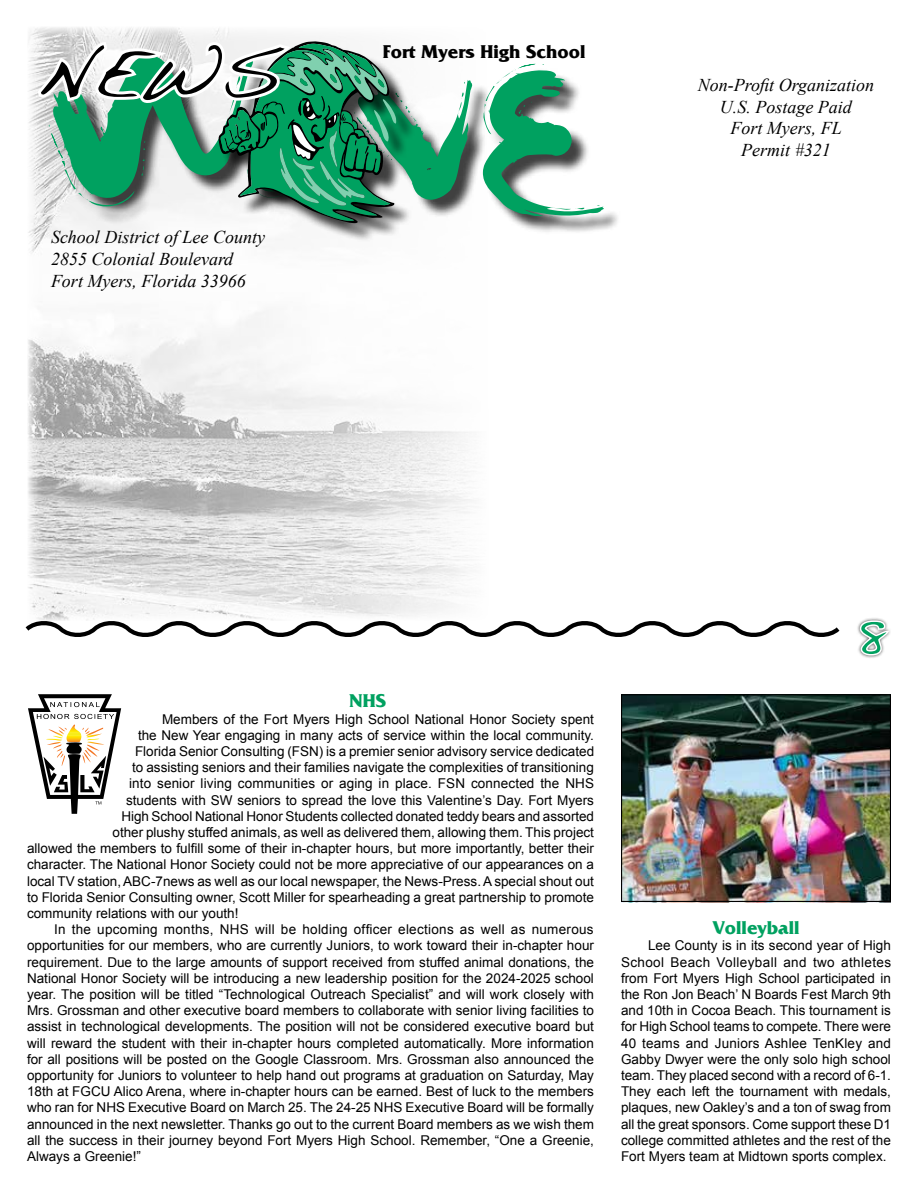
<style>
.page{position:relative;width:918px;height:1188px;background:#fff}
.page>*{position:absolute;margin:0;border:0;box-sizing:border-box;transform-origin:0 0}
.t1{font:153.3px "CM Squish";color:#00a160}
.t2{font:71.25px "Handwriting Dakota";color:#000;scale:1.11 1}
.t3{font:54px "Handwriting Dakota";color:#00a160}
.t4{font:700 19.5px "France";color:#000}
.t5{font:700 19.5px "France";color:#00a160}
.t6{font:italic 18px/21.6px "Times New Roman";color:#000}
.t7{font:13.5px/16.2px "Arial";color:#000;text-align:justify}
.t8{font:13.5px "Arial";letter-spacing:.02em;color:#000}
</style>
<div class="page">
<img style="left:28px;top:27px;width:444px;height:588px">
<div style="left:52px;top:54px;width:570px;height:181px;background:#000;opacity:.75"></div>
<div style="left:221px;top:44px;width:194px;height:197px;background:#000;opacity:.75"></div>
<svg style="left:34px;top:38px;width:362px;height:185px"></svg>
<svg style="left:25px;top:615px;width:815px;height:22px"></svg>
<div style="left:856px;top:617px;width:36px;height:42px;background:#000;opacity:.75"></div>
<svg style="left:858px;top:619px;width:33px;height:39px"></svg>
<img style="left:623px;top:696px;width:266px;height:204px">
<div style="left:621px;top:694px;width:270px;height:208px;border:1px solid #000"></div>
<svg style="left:28px;top:694px;width:93px;height:120px"></svg>
<h2 class="t2" style="left:35px;top:31px;width:220px">NEWS</h2>
<h3 class="t4" style="left:383px;top:40px;width:204px">Fort Myers High School</h3>
<h1 class="t1" style="left:66px;top:52px;width:532px">WAVE</h1>
<h3 class="t6" style="left:51px;top:226px;width:216px">School District of Lee County<br>2855 Colonial Boulevard<br>Fort Myers, Florida 33966</h3>
<h3 class="t6" style="left:698px;top:74px;width:178px;text-align:center">Non-Profit Organization<br>U.S. Postage Paid<br>Fort Myers, FL</h3>
<h3 class="t6" style="left:741px;top:139px;width:91px">Permit #321</h3>
<h3 class="t5" style="left:349px;top:690px;width:38px">NHS</h3>
<p class="t7" style="left:162px;top:711px;width:433px">Members of the Fort Myers High School National Honor Society spent</p>
<p class="t7" style="left:138px;top:727px;width:458px">the New Year engaging in many acts of service within the local community.</p>
<p class="t7" style="left:135px;top:743px;width:461px">Florida Senior Consulting (FSN) is a premier senior advisory service dedicated</p>
<p class="t7" style="left:132px;top:760px;width:463px">to assisting seniors and their families navigate the complexities of transitioning</p>
<p class="t7" style="left:129px;top:776px;width:467px">into senior living communities or aging in place. FSN connected the NHS</p>
<p class="t7" style="left:126px;top:792px;width:469px">students with SW seniors to spread the love this Valentine’s Day. Fort Myers</p>
<p class="t7" style="left:122px;top:808px;width:474px">High School National Honor Students collected donated teddy bears and assorted</p>
<p class="t7" style="left:113px;top:824px;width:483px">other plushy stuffed animals, as well as delivered them, allowing them. This project</p>
<p class="t7" style="left:27px;top:841px;width:568px">allowed the members to fulfill some of their in-chapter hours, but more importantly, better their</p>
<p class="t7" style="left:27px;top:857px;width:569px">character. The National Honor Society could not be more appreciative of our appearances on a</p>
<p class="t7" style="left:27px;top:873px;width:568px">local TV station, ABC-7news as well as our local newspaper, the News-Press. A special shout out</p>
<p class="t7" style="left:27px;top:889px;width:568px">to Florida Senior Consulting owner, Scott Miller for spearheading a great partnership to promote</p>
<p class="t7" style="left:27px;top:905px;width:213px">community relations with our youth!</p>
<p class="t8" style="left:54px;top:921px;width:541px">In the upcoming months, NHS will be holding officer elections as well as numerous</p>
<p class="t7" style="left:27px;top:938px;width:568px">opportunities for our members, who are currently Juniors, to work toward their in-chapter hour</p>
<p class="t7" style="left:27px;top:954px;width:569px">requirement. Due to the large amounts of support received from stuffed animal donations, the</p>
<p class="t7" style="left:27px;top:970px;width:568px">National Honor Society will be introducing a new leadership position for the 2024-2025 school</p>
<p class="t7" style="left:27px;top:986px;width:569px">year. The position will be titled “Technological Outreach Specialist” and will work closely with</p>
<p class="t7" style="left:27px;top:1003px;width:568px">Mrs. Grossman and other executive board members to collaborate with senior living facilities to</p>
<p class="t7" style="left:27px;top:1019px;width:568px">assist in technological developments. The position will not be considered executive board but</p>
<p class="t7" style="left:27px;top:1035px;width:568px">will reward the student with their in-chapter hours completed automatically. More information</p>
<p class="t7" style="left:27px;top:1051px;width:568px">for all positions will be posted on the Google Classroom. Mrs. Grossman also announced the</p>
<p class="t7" style="left:27px;top:1067px;width:568px">opportunity for Juniors to volunteer to help hand out programs at graduation on Saturday, May</p>
<p class="t7" style="left:27px;top:1084px;width:568px">18th at FGCU Alico Arena, where in-chapter hours can be earned. Best of luck to the members</p>
<p class="t7" style="left:27px;top:1100px;width:568px">who ran for NHS Executive Board on March 25. The 24-25 NHS Executive Board will be formally</p>
<p class="t7" style="left:27px;top:1116px;width:569px">announced in the next newsletter. Thanks go out to the current Board members as we wish them</p>
<p class="t7" style="left:27px;top:1132px;width:568px">all the success in their journey beyond Fort Myers High School. Remember, “One a Greenie,</p>
<p class="t7" style="left:27px;top:1148px;width:116px">Always a Greenie!”</p>
<h3 class="t3" style="left:857px;top:597px;width:31px">8</h3>
<h3 class="t5" style="left:712px;top:917px;width:89px">Volleyball</h3>
<p class="t7" style="left:621px;top:938px;width:272px;text-indent:27px">Lee County is in its second year of High School Beach Volleyball and two athletes from Fort Myers High School participated in the Ron Jon Beach’ N Boards Fest March 9th and 10th in Cocoa Beach. This tournament is for High School teams to compete. There were 40 teams and Juniors Ashlee TenKley and Gabby Dwyer were the only solo high school team. They placed second with a record of 6-1.<br>They each left the tournament with medals, plaques, new Oakley’s and a ton of swag from all the great sponsors. Come support these D1 college committed athletes and the rest of the Fort Myers team at Midtown sports complex.</p>
</div>
